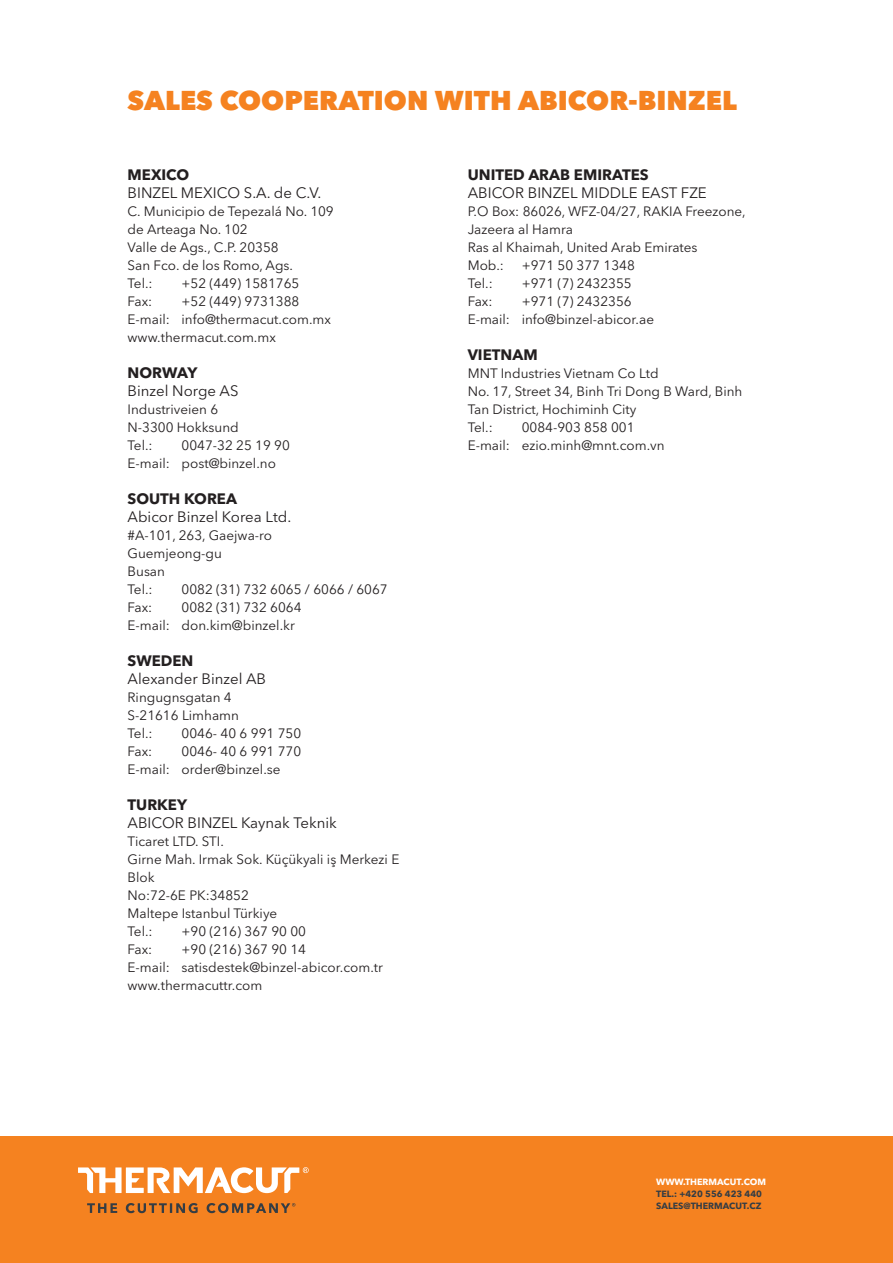
<style>
.page{position:relative;width:893px;height:1263px;background:#fff}
.page>*{position:absolute;margin:0;border:0;box-sizing:border-box;transform-origin:0 0}
.t1{font:800 27px "Avenir Next LT Pro";color:#f58220}
.t2{font:15px "Avenir Next LT Pro";color:#231f20}
.t3{font:700 15px "Avenir Next LT Pro";color:#231f20}
.t4{font:13.5px/18px "Avenir Next LT Pro";color:#231f20}
.t5{font:700 9px/12px "Avenir Next LT Pro";color:#353d44}
.t6{font:700 9px "Avenir Next LT Pro";color:#fff}
</style>
<div class="page">
<div style="left:0;top:1136px;width:893px;height:127px;background:#f58220"></div>
<svg style="left:78px;top:1167px;width:231px;height:26px"></svg>
<svg style="left:87px;top:1203px;width:208px;height:10px"></svg>
<h1 class="t1" style="left:128px;top:84px;width:611px">SALES COOPERATION WITH ABICOR-BIN ZEL</h1>
<p class="t3" style="left:128px;top:166px;width:44px">MEXICO</p>
<p class="t2" style="left:128px;top:184px;width:195px">BINZEL MEXICO S.A. de C.V.</p>
<p class="t4" style="left:128px;top:202px;width:208px">C. Municipio de Tepezalá No. 109 de Arteaga No. 102<br>Valle de Ags., C.P. 20358<br>San Fco. de los Romo, Ags.<br>Tel.:</p>
<p class="t4" style="left:182px;top:274px;width:119px">+52 (449) 1581765</p>
<p class="t4" style="left:128px;top:292px;width:205px;text-indent:54px">+52 (449) 9731388<br>E-mail: info@thermacut.com.mx www.thermacut.com.mx</p>
<p class="t3" style="left:128px;top:364px;width:71px">NORWAY</p>
<p class="t2" style="left:128px;top:382px;width:112px">Binzel Norge AS</p>
<p class="t4" style="left:128px;top:400px;width:113px">Industriveien 6<br>N-3300 Hokksund<br>Tel.:</p>
<p class="t4" style="left:128px;top:292px;width:26px">Fax:</p>
<p class="t4" style="left:128px;top:436px;width:164px;text-indent:54px">0047-32 25 19 90<br>E-mail: post@binzel.no</p>
<p class="t3" style="left:128px;top:490px;width:111px">SOUTH KOREA</p>
<p class="t2" style="left:128px;top:508px;width:165px">Abicor Binzel Korea Ltd.</p>
<p class="t4" style="left:128px;top:526px;width:146px">#A-101, 263, Gaejwa-ro<br>Guemjeong-gu<br>Busan<br>Tel.:</p>
<p class="t4" style="left:182px;top:580px;width:208px">0082 (31) 732 6065 / 6066 / 6067</p>
<p class="t4" style="left:128px;top:598px;width:176px;text-indent:54px">0082 (31) 732 6064<br>E-mail: don.kim@binzel.kr</p>
<p class="t3" style="left:128px;top:652px;width:67px">SWEDEN</p>
<p class="t2" style="left:128px;top:670px;width:140px">Alexander Binzel AB</p>
<p class="t4" style="left:128px;top:688px;width:113px">Ringugnsgatan 4<br>S-21616 Limhamn<br>Tel.:</p>
<p class="t4" style="left:128px;top:598px;width:26px">Fax:</p>
<p class="t4" style="left:182px;top:724px;width:121px">0046- 40 6 991 750</p>
<p class="t4" style="left:128px;top:742px;width:175px;text-indent:54px">0046- 40 6 991 770<br>E-mail: order@binzel.se</p>
<p class="t3" style="left:128px;top:796px;width:61px">TURKEY</p>
<p class="t2" style="left:128px;top:814px;width:211px">ABICOR BINZEL Kaynak Teknik</p>
<p class="t4" style="left:128px;top:832px;width:273px">Ticaret LTD. STI.<br>Girne Mah. Irmak Sok. Küçükyali iş Merkezi E<br>Blok<br>No:72-6E PK:34852<br>Maltepe Istanbul Türkiye<br>Tel.:</p>
<p class="t4" style="left:128px;top:742px;width:26px">Fax:</p>
<p class="t4" style="left:182px;top:922px;width:126px">+90 (216) 367 90 00</p>
<p class="t4" style="left:128px;top:940px;width:257px;text-indent:54px">+90 (216) 367 90 14<br>E-mail: satisdestek@binzel-abicor.com.tr www.thermacuttr.com</p>
<p class="t4" style="left:128px;top:940px;width:26px">Fax:</p>
<p class="t3" style="left:468px;top:166px;width:181px">UNITED ARAB EM IRATES</p>
<p class="t2" style="left:468px;top:184px;width:241px">ABICOR BINZEL MIDDLE EAST FZE</p>
<p class="t4" style="left:468px;top:202px;width:279px">P.O Box: 86026, WFZ-04/27, RAKIA Freezone,<br>Jazeera al Hamra<br>Ras al Khaimah, United Arab Emirates<br>Mob.:</p>
<p class="t4" style="left:522px;top:256px;width:115px">+971 50 377 1348</p>
<p class="t4" style="left:468px;top:274px;width:27px">Tel.:</p>
<p class="t4" style="left:522px;top:274px;width:111px">+971 (7) 2432355</p>
<p class="t4" style="left:468px;top:292px;width:26px">Fax:</p>
<p class="t4" style="left:468px;top:292px;width:188px;text-indent:54px">+971 (7) 2432356<br>E-mail: info@binzel-abicor.ae</p>
<p class="t3" style="left:468px;top:346px;width:69px">VIETNAM</p>
<p class="t4" style="left:468px;top:364px;width:276px">MNT Industries Vietnam Co Ltd<br>No. 17, Street 34, Binh Tri Dong B Ward, Binh<br>Tan District, Hochiminh City<br>Tel.:</p>
<p class="t4" style="left:468px;top:418px;width:198px;text-indent:54px">0084-903 858 001<br>E-mail: ezio.minh@mnt.com.vn</p>
<p class="t6" style="left:656px;top:1176px;width:111px">WWW.THERMACUT.COM</p>
<p class="t5" style="left:656px;top:1187px;width:107px">TEL.: +420 556 423 440<br>SALES@THERMACUT.CZ</p>
</div>
